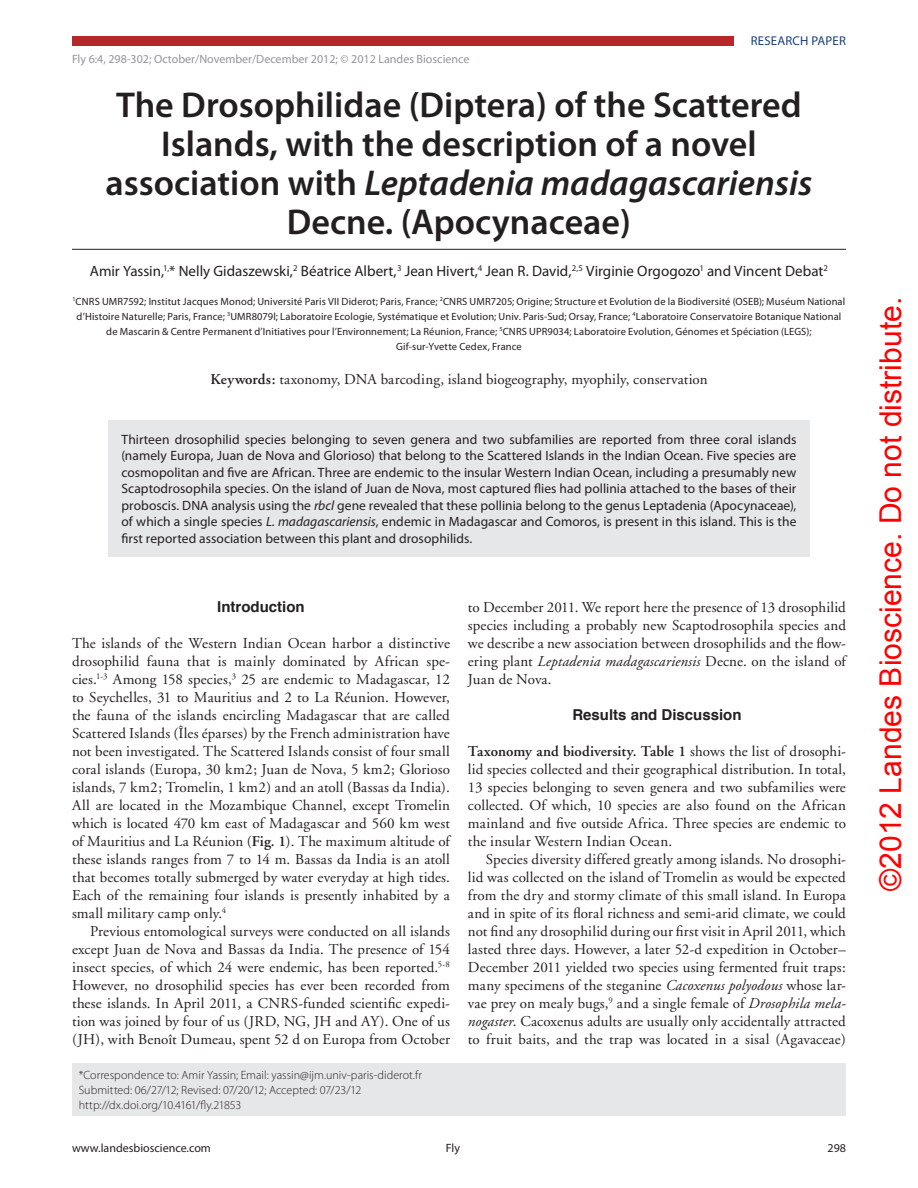
<style>
.page{position:relative;width:918px;height:1188px;background:#fff}
.page>*{position:absolute;margin:0;border:0;box-sizing:border-box;transform-origin:0 0}
.t1{font:600 36px/39px "Myriad Pro";color:#231f20;text-align:center}
.t2{font:30.15px "Arial";color:#f00}
.Body_text{font:15px/18px "Adobe Garamond";letter-spacing:.005em;color:#231f20;text-align:justify}
.Body_text_First_Line{font:15px/18px "Adobe Garamond";letter-spacing:.01em;color:#231f20;text-align:justify}
.Authors{font:15px "Myriad Pro";color:#231f20}
.Keywords_Abbr{font:15px "Adobe Garamond";letter-spacing:.005em;color:#231f20}
.Heading{font:700 15px "Helvetica";color:#231f20}
.Abstract_First_Line{font:13.5px/16.5px "Myriad Pro";color:#231f20;text-align:justify}
.t3{font:12.75px "Myriad Pro";letter-spacing:.02em;color:#193f7c}
.Corresponding_Author{font:300 12px "Myriad Pro";color:#231f20}
.t4{font:12px "Myriad Pro";color:#939598}
.t5{font:12px "Myriad Pro";color:#231f20}
.Affiliations{font:10.5px/15px "Myriad Pro";letter-spacing:.01em;color:#231f20;text-align:center}
.s1{font-style:italic}
.s2{font-weight:600}
</style>
<div class="page">
<div style="left:72px;top:36px;width:662px;height:10px;background:#b7262b"></div>
<div style="left:72px;top:1063px;width:774px;height:53px;background:#e6e7e9"></div>
<div style="left:108px;top:420px;width:702px;height:136px;background:#e6e7e9"></div>
<hr style="left:72px;top:249px;width:774px;height:1px;background:#231f20">
<p class="t4" style="left:72px;top:52px;width:399px">Fly 6:4, 298-302; October/November/December 2012; © 2012 Landes Bioscience</p>
<p class="t3" style="left:751px;top:33px;width:97px">RESEARCH PAPER</p>
<p class="t1" style="left:106px;top:85px;width:708px">The Drosophilidae (Diptera) of the Scattered Islands, with the description of a novel association with <span class="s1">Leptadenia madagascariensis </span>Decne. (Apocynaceae)</p>
<p class="Authors" style="left:90px;top:262px;width:740px">Amir Yassin,<sup>1,</sup>* Nelly Gidaszewski,<sup>2</sup> Béatrice Albert,<sup>3</sup> Jean Hivert,<sup>4</sup> Jean R. David,<sup>2,5</sup> Virginie Orgogozo<sup>1</sup> and Vincent Debat<sup>2</sup></p>
<p class="Affiliations" style="left:73px;top:294px;width:774px"><sup>1</sup>CNRS UMR7592; Institut Jacques Monod; Université Paris VII Diderot; Paris, France; <sup>2</sup>CNRS UMR7205; Origine; Structure et Evolution de la Biodiversité (OSEB); Muséum National d’Histoire Naturelle; Paris, France; <sup>3</sup>UMR8079l; Laboratoire Ecologie, Systématique et Evolution; Univ. Paris-Sud; Orsay, France; <sup>4</sup>Laboratoire Conservatoire Botanique National de Mascarin &amp; Centre Permanent d’Initiatives pour l’Environnement; La Réunion, France; <sup>5</sup>CNRS UPR9034; Laboratoire Evolution, Génomes et Spéciation (LEGS);<br>Gif-sur-Yvette Cedex, France</p>
<p class="Keywords_Abbr" style="left:210px;top:371px;width:499px"><span class="s2">Keywords:</span> taxonomy, DNA barcoding, island biogeography, myophily, conservation</p>
<p class="Abstract_First_Line" style="left:122px;top:431px;width:676px">Thirteen drosophilid species belonging to seven genera and two subfamilies are reported from three coral islands (namely Europa, Juan de Nova and Glorioso) that belong to the Scattered Islands in the Indian Ocean. Five species are cosmopolitan and five are African. Three are endemic to the insular Western Indian Ocean, including a presumably new Scaptodrosophila species. On the island of Juan de Nova, most captured flies had pollinia attached to the bases of their proboscis. DNA analysis using the <span class="s1">rbcl</span> gene revealed that these pollinia belong to the genus Leptadenia (Apocynaceae), of which a single species <span class="s1">L. madagascariensis</span>, endemic in Madagascar and Comoros, is present in this island. This is the first reported association between this plant and drosophilids.</p>
<p class="Heading" style="left:217px;top:595px;width:89px">Introduction</p>
<p class="Body_text_First_Line" style="left:72px;top:635px;width:379px">The islands of the Western Indian Ocean harbor a distinctive drosophilid fauna that is mainly dominated by African spe&shy;cies.<sup>1-3</sup> Among 158 species,<sup>3</sup> 25 are endemic to Madagascar, 12 to Seychelles, 31 to Mauritius and 2 to La Réunion. However, the fauna of the islands encircling Madagascar that are called Scattered Islands (Îles éparses) by the French administration have not been investigated. The Scattered Islands consist of four small coral islands (Europa, 30 km2; Juan de Nova, 5 km2; Glorioso islands, 7 km2; Tromelin, 1 km2) and an atoll (Bassas da India).<br>All are located in the Mozambique Channel, except Tromelin which is located 470 km east of Madagascar and 560 km west of Mauritius and La Réunion (<span class="s2">Fig. 1</span>). The maximum altitude of these islands ranges from 7 to 14 m. Bassas da India is an atoll that becomes totally submerged by water everyday at high tides.<br>Each of the remaining four islands is presently inhabited by a small military camp only.<sup>4</sup></p>
<p class="Body_text" style="left:72px;top:923px;width:379px;text-indent:18px">Previous entomological surveys were conducted on all islands except Juan de Nova and Bassas da India. The presence of 154 insect species, of which 24 were endemic, has been reported.<sup>5-8<br></sup>However, no drosophilid species has ever been recorded from these islands. In April 2011, a CNRS-funded scientific expedi&shy;tion was joined by four of us (JRD, NG, JH and AY). One of us (JH), with Benoît Dumeau, spent 52 d on Europa from October</p>
<p class="Corresponding_Author" style="left:79px;top:1068px;width:345px">*Correspondence to: Amir Yassin; Email: yassin@ijm.univ-paris-diderot.fr</p>
<p class="Corresponding_Author" style="left:79px;top:1083px;width:284px">Submitted: 06/27/12; Revised: 07/20/12; Accepted: 07/23/12</p>
<p class="Corresponding_Author" style="left:79px;top:1098px;width:164px">http://dx.doi.org/10.4161/fly.21853</p>
<p class="Body_text" style="left:468px;top:599px;width:379px">to December 2011. We report here the presence of 13 drosophilid species including a probably new Scaptodrosophila species and we describe a new association between drosophilids and the flow&shy;ering plant <span class="s1">Leptadenia madagascariensis</span> Decne. on the island of Juan de Nova.</p>
<p class="Heading" style="left:572px;top:703px;width:171px">Results and Discussion</p>
<p class="Body_text_First_Line" style="left:468px;top:743px;width:379px"><span class="s2">Taxonomy and biodiversity. Table 1</span> shows the list of drosophi&shy;lid species collected and their geographical distribution. In total, 13 species belonging to seven genera and two subfamilies were collected. Of which, 10 species are also found on the African mainland and five outside Africa. Three species are endemic to the insular Western Indian Ocean.</p>
<p class="Body_text" style="left:468px;top:851px;width:380px;text-indent:18px">Species diversity differed greatly among islands. No drosophi&shy;lid was collected on the island of Tromelin as would be expected from the dry and stormy climate of this small island. In Europa and in spite of its floral richness and semi-arid climate, we could not find any drosophilid during our first visit in April 2011, which lasted three days. However, a later 52-d expedition in October– December 2011 yielded two species using fermented fruit traps: many specimens of the steganine <span class="s1">Cacoxenus polyodous</span> whose lar&shy;vae prey on mealy bugs,<sup>9</sup> and a single female of <span class="s1">Drosophila mela&shy;nogaster</span>. Cacoxenus adults are usually only accidentally attracted to fruit baits, and the trap was located in a sisal (Agavaceae)</p>
<p class="t5" style="left:72px;top:1141px;width:140px">www.landesbioscience.com</p>
<p class="t5" style="left:446px;top:1141px;width:16px">Fly</p>
<p class="t5" style="left:828px;top:1141px;width:20px">298</p>
<h2 class="t2" style="left:871px;top:891px;width:595px;rotate:-90deg">©2012 Landes Bioscience. Do not distribute.</h2>
</div>
